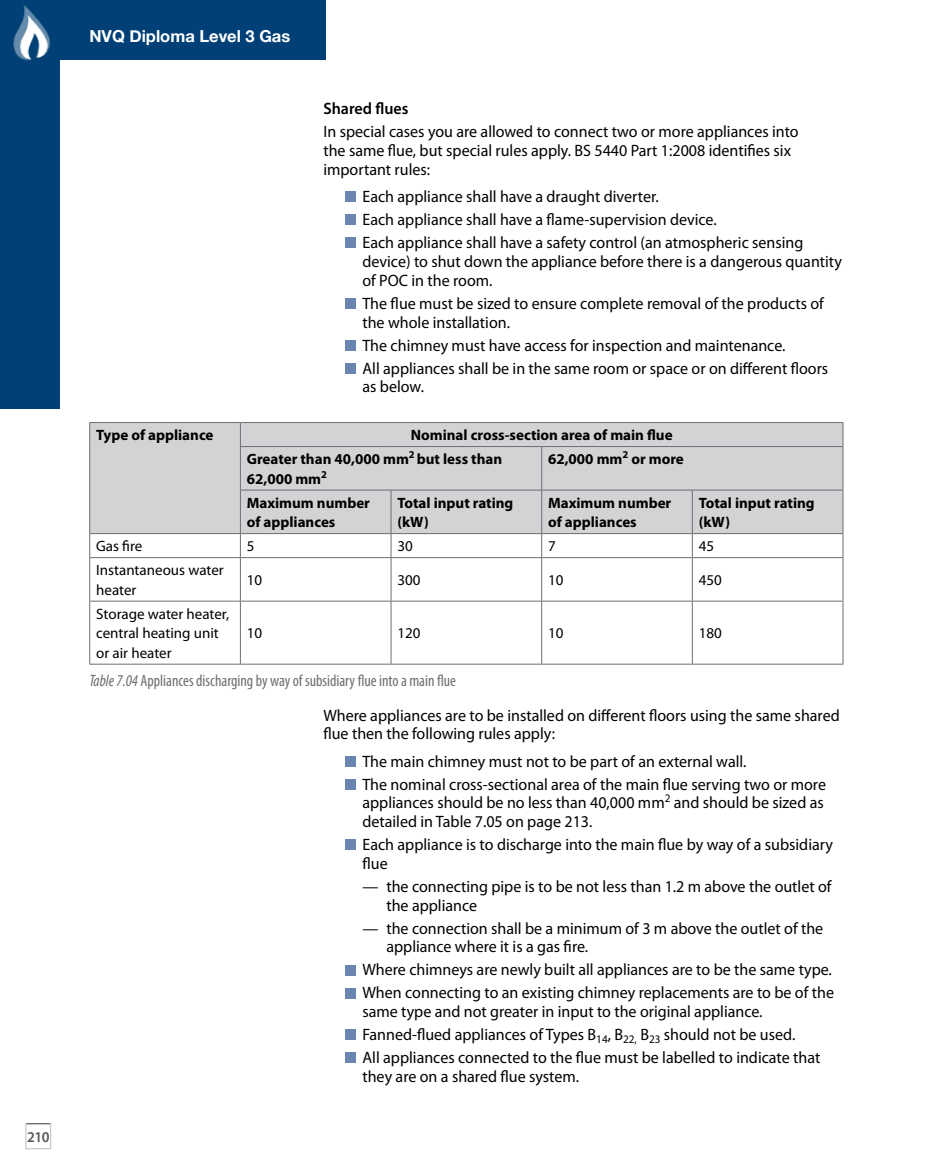
<style>
.page{position:relative;width:932px;height:1174px;background:#fff}
.page>*{position:absolute;margin:0;border:0;box-sizing:border-box;transform-origin:0 0}
.t1{font:16.5px/18.8px "Myriad Pro";color:#000}
.t2{font:700 16.5px "Helvetica Neue";color:#fff}
.t3{font:600 16.5px "Myriad Pro";color:#000}
.t4{font:700 15px/19.5px "Myriad Pro";color:#000}
.t5{font:15px/19.5px "Myriad Pro";color:#000}
.t6{font:600 15px "Myriad Pro";color:#58595b}
.s1{font-style:italic;font-stretch:condensed;color:#6d6e71}
.s2{font-stretch:condensed;color:#6d6e71}
</style>
<div class="page">
<div style="left:25px;top:1123px;width:26px;height:26px;border:1px solid #bcbec0"></div>
<div style="left:0;top:0;width:59px;height:408px;background:#004076"></div>
<div style="left:0;top:0;width:325px;height:59px;background:#004076"></div>
<img style="left:23px;top:5px;width:46px;height:55px">
<img style="left:13px;top:10px;width:48px;height:57px">
<div style="left:344px;top:192px;width:11px;height:10px;background:#6a85af"></div>
<div style="left:344px;top:215px;width:11px;height:10px;background:#6a85af"></div>
<div style="left:344px;top:238px;width:11px;height:10px;background:#6a85af"></div>
<div style="left:344px;top:298px;width:11px;height:11px;background:#6a85af"></div>
<div style="left:344px;top:340px;width:11px;height:10px;background:#6a85af"></div>
<div style="left:344px;top:363px;width:11px;height:10px;background:#6a85af"></div>
<div style="left:90px;top:423px;width:752px;height:110px;background:#d1d3d4"></div>
<hr style="left:89px;top:422px;width:151px;height:1px;background:#6d6e71">
<svg style="left:89px;top:423px;width:1px;height:23px"></svg>
<hr style="left:89px;top:446px;width:1px;height:44px;background:#6d6e71">
<hr style="left:89px;top:490px;width:1px;height:43px;background:#6d6e71">
<hr style="left:240px;top:422px;width:151px;height:1px;background:#6d6e71">
<svg style="left:240px;top:423px;width:1px;height:23px"></svg>
<hr style="left:391px;top:422px;width:150px;height:1px;background:#6d6e71">
<hr style="left:541px;top:422px;width:151px;height:1px;background:#6d6e71">
<hr style="left:692px;top:422px;width:151px;height:1px;background:#6d6e71">
<svg style="left:842px;top:423px;width:1px;height:23px"></svg>
<hr style="left:240px;top:446px;width:151px;height:1px;background:#6d6e71">
<hr style="left:240px;top:447px;width:1px;height:43px;background:#6d6e71">
<hr style="left:391px;top:446px;width:150px;height:1px;background:#6d6e71">
<hr style="left:541px;top:446px;width:151px;height:1px;background:#6d6e71">
<hr style="left:541px;top:447px;width:1px;height:43px;background:#6d6e71">
<hr style="left:692px;top:446px;width:151px;height:1px;background:#6d6e71">
<hr style="left:842px;top:447px;width:1px;height:43px;background:#6d6e71">
<hr style="left:240px;top:490px;width:151px;height:1px;background:#6d6e71">
<hr style="left:240px;top:490px;width:1px;height:43px;background:#6d6e71">
<hr style="left:391px;top:490px;width:150px;height:1px;background:#6d6e71">
<hr style="left:390px;top:490px;width:1px;height:43px;background:#6d6e71">
<hr style="left:541px;top:490px;width:151px;height:1px;background:#6d6e71">
<hr style="left:541px;top:490px;width:1px;height:43px;background:#6d6e71">
<hr style="left:692px;top:490px;width:151px;height:1px;background:#6d6e71">
<hr style="left:691px;top:490px;width:1px;height:43px;background:#6d6e71">
<hr style="left:842px;top:490px;width:1px;height:43px;background:#6d6e71">
<hr style="left:89px;top:533px;width:151px;height:1px;background:#6d6e71">
<svg style="left:89px;top:534px;width:1px;height:23px"></svg>
<hr style="left:240px;top:533px;width:151px;height:1px;background:#6d6e71">
<svg style="left:240px;top:534px;width:1px;height:23px"></svg>
<hr style="left:391px;top:533px;width:150px;height:1px;background:#6d6e71">
<svg style="left:390px;top:534px;width:1px;height:23px"></svg>
<hr style="left:541px;top:533px;width:151px;height:1px;background:#6d6e71">
<svg style="left:541px;top:534px;width:1px;height:23px"></svg>
<hr style="left:692px;top:533px;width:151px;height:1px;background:#6d6e71">
<svg style="left:691px;top:534px;width:1px;height:23px"></svg>
<svg style="left:842px;top:534px;width:1px;height:23px"></svg>
<hr style="left:89px;top:557px;width:151px;height:1px;background:#6d6e71">
<hr style="left:89px;top:558px;width:1px;height:43px;background:#6d6e71">
<hr style="left:240px;top:557px;width:151px;height:1px;background:#6d6e71">
<hr style="left:240px;top:558px;width:1px;height:43px;background:#6d6e71">
<hr style="left:391px;top:557px;width:150px;height:1px;background:#6d6e71">
<hr style="left:390px;top:558px;width:1px;height:43px;background:#6d6e71">
<hr style="left:541px;top:557px;width:151px;height:1px;background:#6d6e71">
<hr style="left:541px;top:558px;width:1px;height:43px;background:#6d6e71">
<hr style="left:692px;top:557px;width:151px;height:1px;background:#6d6e71">
<hr style="left:691px;top:558px;width:1px;height:43px;background:#6d6e71">
<hr style="left:842px;top:558px;width:1px;height:43px;background:#6d6e71">
<hr style="left:89px;top:601px;width:151px;height:1px;background:#6d6e71">
<hr style="left:89px;top:601px;width:1px;height:63px;background:#6d6e71">
<hr style="left:240px;top:601px;width:151px;height:1px;background:#6d6e71">
<hr style="left:240px;top:601px;width:1px;height:63px;background:#6d6e71">
<hr style="left:391px;top:601px;width:150px;height:1px;background:#6d6e71">
<hr style="left:390px;top:601px;width:1px;height:63px;background:#6d6e71">
<hr style="left:541px;top:601px;width:151px;height:1px;background:#6d6e71">
<hr style="left:541px;top:601px;width:1px;height:63px;background:#6d6e71">
<hr style="left:692px;top:601px;width:151px;height:1px;background:#6d6e71">
<hr style="left:691px;top:601px;width:1px;height:63px;background:#6d6e71">
<hr style="left:842px;top:601px;width:1px;height:63px;background:#6d6e71">
<hr style="left:89px;top:664px;width:151px;height:1px;background:#6d6e71">
<hr style="left:240px;top:664px;width:151px;height:1px;background:#6d6e71">
<hr style="left:391px;top:664px;width:150px;height:1px;background:#6d6e71">
<hr style="left:541px;top:664px;width:151px;height:1px;background:#6d6e71">
<hr style="left:692px;top:664px;width:151px;height:1px;background:#6d6e71">
<div style="left:344px;top:756px;width:11px;height:10px;background:#6a85af"></div>
<div style="left:344px;top:779px;width:11px;height:10px;background:#6a85af"></div>
<div style="left:344px;top:839px;width:11px;height:11px;background:#6a85af"></div>
<div style="left:344px;top:964px;width:11px;height:11px;background:#6a85af"></div>
<div style="left:344px;top:987px;width:11px;height:11px;background:#6a85af"></div>
<div style="left:344px;top:1029px;width:11px;height:11px;background:#6a85af"></div>
<div style="left:344px;top:1052px;width:11px;height:11px;background:#6a85af"></div>
<p class="t6" style="left:27px;top:1127px;width:24px">210</p>
<p class="t2" style="left:89px;top:22px;width:202px">NVQ Diploma Level 3 Gas</p>
<p class="t3" style="left:323px;top:98px;width:86px">Shared flues</p>
<p class="t1" style="left:323px;top:123px;width:476px">In special cases you are allowed to connect two or more appliances into the same flue, but special rules apply. BS 5440 Part 1:2008 identifies six important rules:</p>
<p class="t1" style="left:362px;top:185px;width:442px;line-height:23px">Each appliance shall have a draught diverter.<br>Each appliance shall have a flame-supervision device.<br>Each appliance shall have a safety control (an atmospheric sensing</p>
<p class="t1" style="left:362px;top:252px;width:481px">device) to shut down the appliance before there is a dangerous quantity of POC in the room.</p>
<p class="t1" style="left:362px;top:294px;width:463px">The flue must be sized to ensure complete removal of the products of the whole installation.</p>
<p class="t1" style="left:362px;top:334px;width:467px;line-height:23px">The chimney must have access for inspection and maintenance.<br>All appliances shall be in the same room or space or on different floors</p>
<p class="t1" style="left:362px;top:378px;width:63px">as below.</p>
<p class="t4" style="left:96px;top:425px;width:119px">Type of appliance</p>
<p class="t4" style="left:247px;top:423px;width:427px;line-height:24px;text-indent:164px">Nominal cross-section area of main flue<br>Greater than 40,000 mm<sup>2</sup> but less than</p>
<p class="t4" style="left:247px;top:469px;width:82px">62,000 mm<sup>2</sup></p>
<p class="t4" style="left:548px;top:449px;width:137px">62,000 mm<sup>2</sup> or more</p>
<p class="t4" style="left:247px;top:493px;width:125px">Maximum number of appliances</p>
<p class="t4" style="left:397px;top:493px;width:117px">Total input rating (kW)</p>
<p class="t4" style="left:548px;top:493px;width:125px">Maximum number of appliances</p>
<p class="t4" style="left:698px;top:493px;width:117px">Total input rating (kW)</p>
<p class="t5" style="left:96px;top:537px;width:48px">Gas fire</p>
<p class="t5" style="left:247px;top:537px;width:9px">5</p>
<p class="t5" style="left:397px;top:537px;width:17px">30</p>
<p class="t5" style="left:548px;top:537px;width:9px">7</p>
<p class="t5" style="left:698px;top:537px;width:17px">45</p>
<p class="t5" style="left:96px;top:561px;width:129px">Instantaneous water heater</p>
<p class="t5" style="left:247px;top:570px;width:17px">10</p>
<p class="t5" style="left:397px;top:570px;width:25px">300</p>
<p class="t5" style="left:548px;top:570px;width:17px">10</p>
<p class="t5" style="left:698px;top:570px;width:25px">450</p>
<p class="t5" style="left:96px;top:604px;width:134px">Storage water heater, central heating unit or air heater</p>
<p class="t5" style="left:247px;top:624px;width:17px">10</p>
<p class="t5" style="left:397px;top:624px;width:25px">120</p>
<p class="t5" style="left:548px;top:624px;width:17px">10</p>
<p class="t5" style="left:698px;top:624px;width:25px">180</p>
<p class="t1" style="left:323px;top:663px;width:517px;line-height:34.8px;text-indent:-234px"><span class="s1">Table 7.04</span> <span class="s2">Appliances discharging by way of subsidiary flue into a main flue<br></span>Where appliances are to be installed on different floors using the same shared</p>
<p class="t1" style="left:362px;top:720px;width:385px;line-height:27.3px;text-indent:-39px">flue then the following rules apply:<br>The main chimney must not to be part of an external wall.</p>
<p class="t1" style="left:362px;top:775px;width:465px">The nominal cross-sectional area of the main flue serving two or more appliances should be no less than 40,000 mm<sup>2</sup> and should be sized as detailed in Table 7.05 on page 213.</p>
<p class="t1" style="left:362px;top:835px;width:472px">Each appliance is to discharge into the main flue by way of a subsidiary flue</p>
<p class="t1" style="left:386px;top:877px;width:446px;text-indent:-24px">— the connecting pipe is to be not less than 1.2 m above the outlet of the appliance</p>
<p class="t1" style="left:386px;top:919px;width:438px;text-indent:-24px">— the connection shall be a minimum of 3 m above the outlet of the appliance where it is a gas fire.</p>
<p class="t1" style="left:362px;top:958px;width:473px;line-height:23px">Where chimneys are newly built all appliances are to be the same type.<br>When connecting to an existing chimney replacements are to be of the</p>
<p class="t1" style="left:362px;top:1000px;width:459px;line-height:23px">same type and not greater in input to the original appliance.<br>Fanned-flued appliances of Types B<sub>14</sub>, B<sub>22,</sub> B<sub>23</sub> should not be used.<br>All appliances connected to the flue must be labelled to indicate that</p>
<p class="t1" style="left:362px;top:1067px;width:218px">they are on a shared flue system.</p>
</div>
